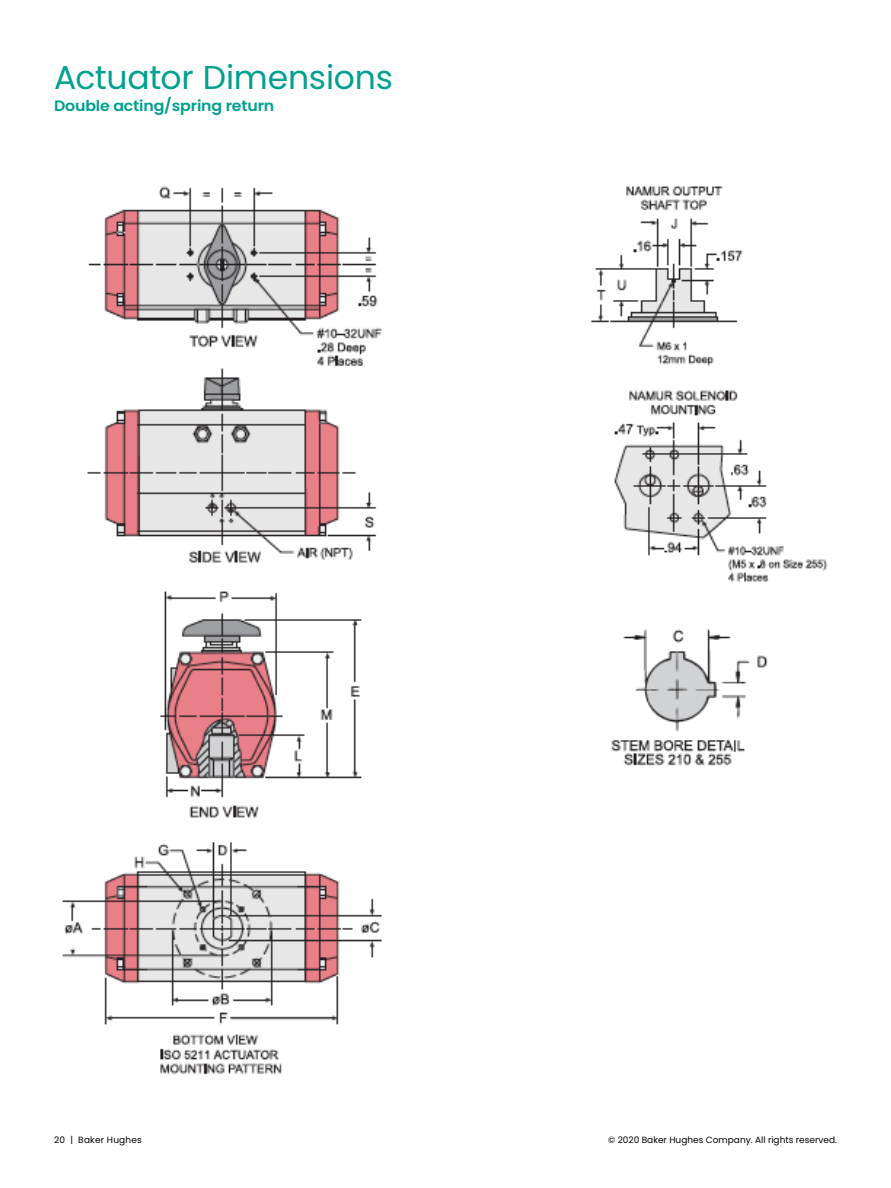
<style>
.page{position:relative;width:891px;height:1188px;background:#fff}
.page>*{position:absolute;margin:0;border:0;box-sizing:border-box;transform-origin:0 0}
.t1{font:33px "Poppins";letter-spacing:-.005em;color:#00a08e}
.t2{font:600 15px "Poppins";letter-spacing:-.01em;color:#00a08e;scale:1.05 1}
.t3{font:9px "Poppins";color:#000}
.t4{font:9px "Poppins";letter-spacing:.02em;color:#000}
</style>
<div class="page">
<img style="left:62px;top:186px;width:766px;height:889px">
<h1 class="t1" style="left:54px;top:58px;width:340px">Actuator Dimensions</h1>
<h2 class="t2" style="left:54px;top:97px;width:211px">Double acting/spring return</h2>
<p class="t4" style="left:54px;top:1135px;width:89px">20 | Baker Hughes</p>
<p class="t3" style="left:608px;top:1135px;width:230px">© 2020 Baker Hughes Company. All rights reserved.</p>
</div>
